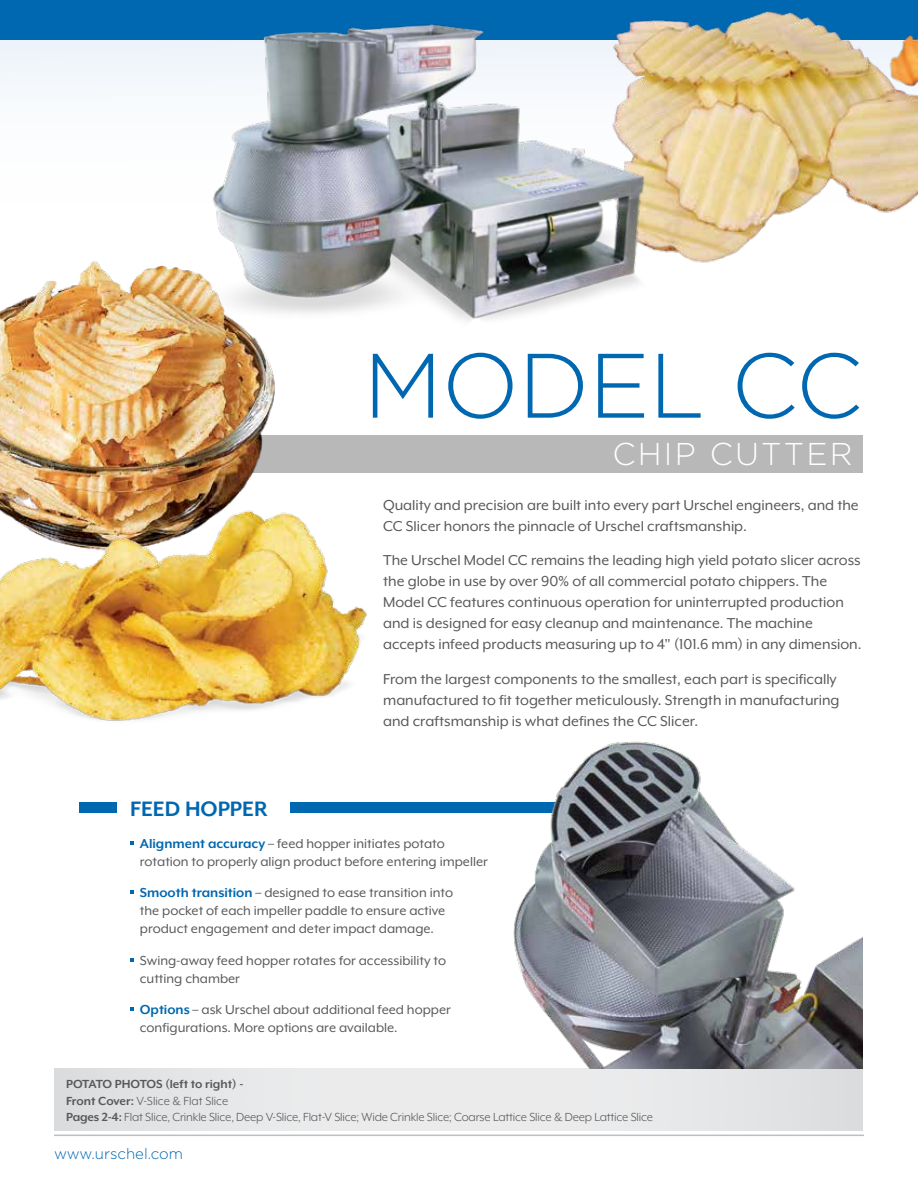
<style>
.page{position:relative;width:918px;height:1188px;background:#fff}
.page>*{position:absolute;margin:0;border:0;box-sizing:border-box;transform-origin:0 0}
.t1{font:300 91.2px "Gotham";letter-spacing:-.01em;color:#0067b1}
.t2{font:300 31.5px "Gotham";letter-spacing:.07em;color:#fff}
.t3{font:700 24px "Mr Eaves XL Mod OT";color:#0067b1}
.t4{font:16.5px/21px "Mr Eaves XL Mod OT";color:#58595b}
.t5{font:15px/18px "Mr Eaves XL Mod OT";color:#58595b}
.t6{font:300 15px "Gotham";color:#0067b1}
.t7{font:13.5px/16.5px "Mr Eaves XL Mod OT";letter-spacing:-.01em;color:#58595b}
.s1{font-weight:700;color:#0067b1}
.s2{font-weight:700}
</style>
<div class="page">
<div style="left:0;top:32px;width:918px;height:181px;background:linear-gradient(to bottom,#eef4fa,#fff)"></div>
<div style="left:54px;top:1069px;width:809px;height:62px;background:#e8e9ea"></div>
<div style="left:290px;top:803px;width:358px;height:10px;background:#0067b1"></div>
<img style="left:419px;top:741px;width:444px;height:328px">
<svg style="left:130px;top:841px;width:4px;height:4px"></svg>
<svg style="left:130px;top:890px;width:4px;height:4px"></svg>
<svg style="left:130px;top:958px;width:4px;height:4px"></svg>
<svg style="left:130px;top:1007px;width:4px;height:4px"></svg>
<div style="left:0;top:435px;width:863px;height:38px;background:#b8b8b9"></div>
<hr style="left:54px;top:1135px;width:810px;height:1px;background:#bcbec0">
<div style="left:0;top:0;width:918px;height:39px;background:#0067b1"></div>
<div style="left:79px;top:803px;width:38px;height:10px;background:#0067b1"></div>
<img style="left:0;top:280px;width:275px;height:168px">
<img style="left:813px;top:22px;width:105px;height:191px">
<img style="left:73px;top:11px;width:740px;height:371px">
<img style="left:0;top:448px;width:368px;height:273px">
<h1 class="t1" style="left:363px;top:336px;width:501px">MODEL CC</h1>
<h2 class="t2" style="left:612px;top:437px;width:242px">CHIP CUTTER</h2>
<p class="t4" style="left:383px;top:494px;width:477px">Quality and precision are built into every part Urschel engineers, and the<br>CC Slicer honors the pinnacle of Urschel craftsmanship.</p>
<p class="t4" style="left:383px;top:550px;width:480px">The Urschel Model CC remains the leading high yield potato slicer across the globe in use by over 90% of all commercial potato chippers. The Model CC features continuous operation for uninterrupted production and is designed for easy cleanup and maintenance. The machine accepts infeed products measuring up to 4" (101.6 mm) in any dimension.</p>
<p class="t4" style="left:383px;top:668px;width:458px">From the largest components to the smallest, each part is specifically manufactured to fit together meticulously. Strength in manufacturing and craftsmanship is what defines the CC Slicer.</p>
<h3 class="t3" style="left:130px;top:797px;width:139px">FEED HOPPER</h3>
<p class="t5" style="left:140px;top:834px;width:349px"><span class="s1">Alignment accuracy</span> – feed hopper initiates potato rotation to properly align product before entering impeller</p>
<p class="t5" style="left:140px;top:884px;width:315px"><span class="s1">Smooth transition</span> – designed to ease transition into the pocket of each impeller paddle to ensure active product engagement and deter impact damage.</p>
<p class="t5" style="left:140px;top:951px;width:308px">Swing-away feed hopper rotates for accessibility to cutting chamber</p>
<p class="t5" style="left:140px;top:1001px;width:313px"><span class="s1">Options</span> – ask Urschel about additional feed hopper configurations. More options are available.</p>
<p class="t7" style="left:66px;top:1076px;width:589px"><span class="s2">POTATO PHOTOS (left to right) -<br>Front Cover:</span> V-Slice &amp; Flat Slice<br><span class="s2">Pages 2-4:</span> Flat Slice, Crinkle Slice, Deep V-Slice, Flat-V Slice; Wide Crinkle Slice; Coarse Lattice Slice &amp; Deep Lattice Slice</p>
<p class="t6" style="left:54px;top:1145px;width:131px">www.urschel.com</p>
</div>
